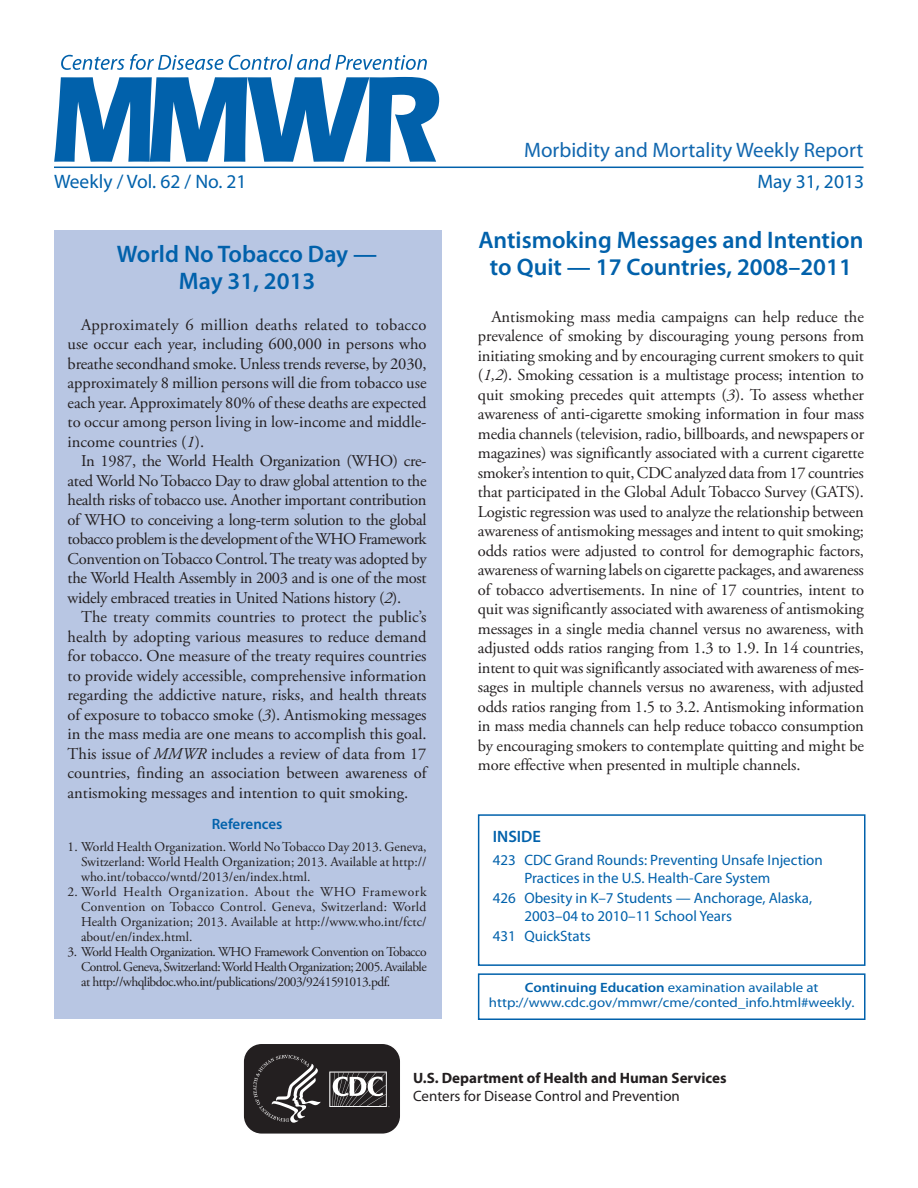
<style>
.page{position:relative;width:918px;height:1188px;background:#fff}
.page>*{position:absolute;margin:0;border:0;box-sizing:border-box;transform-origin:0 0}
.headline{font:600 24px/27px "Myriad Pro";color:#0161ab;text-align:center}
.t1{font:21px "Myriad Pro";color:#1167af}
.cover_date_vol{font:19.5px "Myriad Pro";color:#0161ab}
.body_copy{font:16.5px/19.5px "Adobe Garamond Pro";color:#231f20;text-align:justify}
.body_copy-2{font:16.5px "Adobe Garamond Pro";letter-spacing:-.02em;color:#231f20}
.body_copy-3{font:16.5px "Adobe Garamond Pro";letter-spacing:-.03em;color:#231f20}
.body_copy-4{font:16.5px "Adobe Garamond Pro";letter-spacing:.02em;color:#231f20}
.inside{font:600 16.5px "Myriad Pro";color:#0161ab}
.toc_headline_to_999{font:15px/18px "Myriad Pro";color:#0161ab}
.t2{font:700 15px/18px "Myriad Pro";color:#231f20}
.t3{font:600 15px "Myriad Pro";color:#0161ab}
.t4{font:13.5px/15px "Adobe Garamond Pro";color:#231f20;text-align:justify}
.ce_callout_box{font:13.5px/15px "Myriad Pro";color:#0161ab;text-align:center;scale:1.1 1}
.s1{font-style:italic}
.s2{font-weight:600}
.s3{font-weight:400}
</style>
<div class="page">
<div style="left:478px;top:814px;width:388px;height:152px;border:2px solid #0161ab"></div>
<div style="left:478px;top:973px;width:388px;height:47px;border:2px solid #0161ab"></div>
<svg style="left:243px;top:1045px;width:157px;height:89px;background:#403c3d"></svg>
<hr style="left:54px;top:167px;width:810px;height:1px;background:#0161ab">
<svg style="left:54px;top:77px;width:385px;height:85px"></svg>
<svg style="left:61px;top:54px;width:366px;height:16px"></svg>
<div style="left:54px;top:230px;width:388px;height:788px;background:#b8c6e3"></div>
<p class="t1" style="left:524px;top:137px;width:341px">Morbidity and Mortality Weekly Report</p>
<p class="cover_date_vol" style="left:54px;top:169px;width:194px">Weekly / Vol. 62 / No. 21</p>
<p class="cover_date_vol" style="left:757px;top:169px;width:108px">May 31, 2013</p>
<p class="headline" style="left:117px;top:240px;width:262px">World No Tobacco Day —<br>May 31, 2013</p>
<p class="body_copy-4" style="left:81px;top:315px;width:347px">Approximately 6 million deaths related to tobacco</p>
<p class="body_copy" style="left:68px;top:335px;width:360px">use occur each year, including 600,000 in persons who</p>
<p class="body_copy" style="left:68px;top:354px;width:360px">breathe secondhand smoke. Unless trends reverse, by 2030,</p>
<p class="body_copy" style="left:68px;top:374px;width:360px">approximately 8 million persons will die from tobacco use</p>
<p class="body_copy" style="left:68px;top:393px;width:360px">each year. Approximately 80% of these deaths are expected</p>
<p class="body_copy" style="left:68px;top:413px;width:360px">to occur among person living in low-income and middle-</p>
<p class="body_copy" style="left:68px;top:432px;width:138px">income countries (<span class="s1">1</span>).</p>
<p class="body_copy-2" style="left:81px;top:451px;width:347px">In 1987, the World Health Organization (WHO) cre-</p>
<p class="body_copy-2" style="left:68px;top:471px;width:360px">ated World No Tobacco Day to draw global attention to the</p>
<p class="body_copy-2" style="left:68px;top:490px;width:360px">health risks of tobacco use. Another important contribution</p>
<p class="body_copy-2" style="left:68px;top:510px;width:360px">of WHO to conceiving a long-term solution to the global</p>
<p class="body_copy-3" style="left:68px;top:529px;width:360px">tobacco problem is the development of the WHO Framework</p>
<p class="body_copy-2" style="left:68px;top:549px;width:360px">Convention on Tobacco Control. The treaty was adopted by</p>
<p class="body_copy-2" style="left:68px;top:568px;width:360px">the World Health Assembly in 2003 and is one of the most</p>
<p class="body_copy-2" style="left:68px;top:588px;width:335px">widely embraced treaties in United Nations history (<span class="s1">2</span>).</p>
<p class="body_copy" style="left:81px;top:608px;width:347px">The treaty commits countries to protect the public’s</p>
<p class="body_copy" style="left:68px;top:628px;width:360px">health by adopting various measures to reduce demand</p>
<p class="body_copy" style="left:68px;top:647px;width:360px">for tobacco. One measure of the treaty requires countries</p>
<p class="body_copy" style="left:68px;top:667px;width:360px">to provide widely accessible, comprehensive information</p>
<p class="body_copy" style="left:68px;top:686px;width:361px">regarding the addictive nature, risks, and health threats</p>
<p class="body_copy" style="left:68px;top:706px;width:360px">of exposure to tobacco smoke (<span class="s1">3</span>). Antismoking messages</p>
<p class="body_copy" style="left:68px;top:725px;width:361px">in the mass media are one means to accomplish this goal.</p>
<p class="body_copy" style="left:68px;top:745px;width:360px">This issue of <span class="s1">MMWR</span> includes a review of data from 17</p>
<p class="body_copy" style="left:68px;top:764px;width:360px">countries, finding an association between awareness of</p>
<p class="body_copy" style="left:68px;top:784px;width:342px">antismoking messages and intention to quit smoking.</p>
<p class="t3" style="left:212px;top:815px;width:72px">References</p>
<p class="t4" style="left:81px;top:840px;width:347px;text-indent:-14px">1. World Health Organization. World No Tobacco Day 2013. Geneva, Switzerland: World Health Organization; 2013. Available at http:// who.int/tobacco/wntd/2013/en/index.html.</p>
<p class="t4" style="left:81px;top:885px;width:347px;text-indent:-14px">2. World Health Organization. About the WHO Framework Convention on Tobacco Control. Geneva, Switzerland: World Health Organization; 2013. Available at http://www.who.int/fctc/ about/en/index.html.</p>
<p class="t4" style="left:81px;top:945px;width:347px;text-indent:-14px">3. World Health Organization. WHO Framework Convention on Tobacco Control. Geneva, Switzerland: World Health Organization; 2005. Available at http://whqlibdoc.who.int/publications/2003/9241591013.pdf.</p>
<p class="headline" style="left:478px;top:225px;width:387px">Antismoking Messages and Intention to Quit — 17 Countries, 2008–2011</p>
<p class="body_copy" style="left:478px;top:307px;width:388px;text-indent:13px">Antismoking mass media campaigns can help reduce the prevalence of smoking by discouraging young persons from initiating smoking and by encouraging current smokers to quit (<span class="s1">1,2</span>). Smoking cessation is a multistage process; intention to quit smoking precedes quit attempts (<span class="s1">3</span>). To assess whether awareness of anti-cigarette smoking information in four mass media channels (television, radio, billboards, and newspapers or magazines) was significantly associated with a current cigarette smoker’s intention to quit, CDC analyzed data from 17 countries that participated in the Global Adult Tobacco Survey (GATS).<br>Logistic regression was used to analyze the relationship between awareness of antismoking messages and intent to quit smoking; odds ratios were adjusted to control for demographic factors, awareness of warning labels on cigarette packages, and awareness of tobacco advertisements. In nine of 17 countries, intent to quit was significantly associated with awareness of antismoking messages in a single media channel versus no awareness, with adjusted odds ratios ranging from 1.3 to 1.9. In 14 countries, intent to quit was significantly associated with awareness of mes&shy;sages in multiple channels versus no awareness, with adjusted odds ratios ranging from 1.5 to 3.2. Antismoking information in mass media channels can help reduce tobacco consumption by encouraging smokers to contemplate quitting and might be more effective when presented in multiple channels.</p>
<p class="inside" style="left:493px;top:826px;width:50px">INSIDE</p>
<p class="toc_headline_to_999" style="left:524px;top:851px;width:300px;text-indent:-32px">423 CDC Grand Rounds: Preventing Unsafe Injection<br>Practices in the U.S. Health-Care System</p>
<p class="toc_headline_to_999" style="left:524px;top:889px;width:289px;text-indent:-32px">426 Obesity in K–7 Students — Anchorage, Alaska,<br>2003–04 to 2010–11 School Years</p>
<p class="toc_headline_to_999" style="left:493px;top:927px;width:99px">431 QuickStats</p>
<p class="ce_callout_box" style="left:489px;top:980px;width:334px"><span class="s2">Continuing Education</span> examination available at http://www.cdc.gov/mmwr/cme/conted_info.html#weekly.</p>
<p class="t2" style="left:413px;top:1069px;width:315px">U.S. Department of Health and Human Services<br><span class="s3">Centers for Disease Control and Prevention</span></p>
</div>
